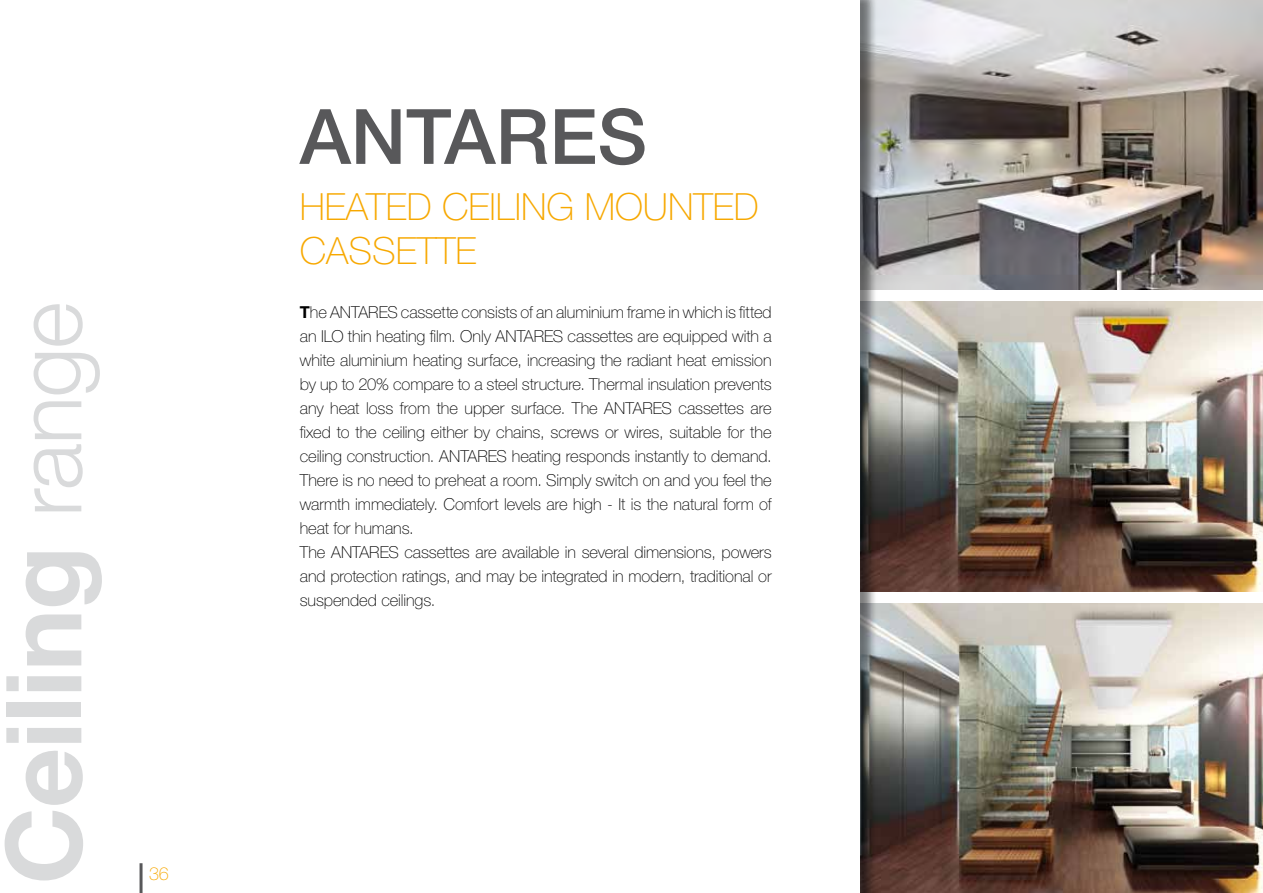
<style>
.page{position:relative;width:1263px;height:893px;background:#fff}
.page>*{position:absolute;margin:0;border:0;box-sizing:border-box;transform-origin:0 0}
.t1{font:700 105px "Helvetica Neue LT Std";letter-spacing:-.01em;color:#d9dadb}
.t2{font:500 76.5px "Helvetica Neue LT Std";color:#58585a}
.t3{font:100 37.5px "Helvetica Neue LT Std";color:#f7a800}
.t4{font:100 18px "Helvetica Neue LT Std";color:#f7a800}
.t5{font:100 16.5px/24px "Helvetica Neue LT Std";letter-spacing:-.005em;color:#000}
.s1{font-weight:300;font-size:90px}
.s2{font-weight:700}
</style>
<div class="page">
<img style="left:878px;top:0;width:385px;height:289px">
<img style="left:878px;top:302px;width:385px;height:289px">
<img style="left:878px;top:604px;width:385px;height:289px">
<div style="left:0;top:0;width:878px;height:893px;background:#000;opacity:.5"></div>
<div style="left:0;top:0;width:859px;height:893px;background:#fff"></div>
<hr style="left:140px;top:863px;width:3px;height:30px;background:#58585a">
<h1 class="t1" style="left:-21px;top:884px;width:584px;rotate:-90deg">Ceiling <span class="s1">range</span></h1>
<p class="t4" style="left:149px;top:864px;width:21px">36</p>
<h2 class="t2" style="left:300px;top:91px;width:349px">ANTARES</h2>
<h3 class="t3" style="left:300px;top:185px;width:187px">HEATED CEILING</h3>
<h3 class="t3" style="left:585px;top:185px;width:57px">MOUN</h3>
<h3 class="t3" style="left:693px;top:185px;width:67px">TED</h3>
<h3 class="t3" style="left:300px;top:229px;width:175px">CASSETTE</h3>
<p class="t5" style="left:300px;top:300px;width:474px"><span class="s2">T</span>he ANTARES cassette consists of an aluminium frame in which is fitted an ILO thin heating film. Only ANTARES cassettes are equipped with a white aluminium heating surface, increasing the radiant heat emission by up to 20% compare to a steel structure. Thermal insulation prevents any heat loss from the upper surface. The ANTARES cassettes are fixed to the ceiling either by chains, screws or wires, suitable for the ceiling construction. ANTARES heating responds instantly to demand.<br>There is no need to preheat a room. Simply switch on and you feel the warmth immediately. Comfort levels are high - It is the natural form of heat for humans.<br>The ANTARES cassettes are available in several dimensions, powers and protection ratings, and may be integrated in modern, traditional or suspended ceilings.</p>
</div>
